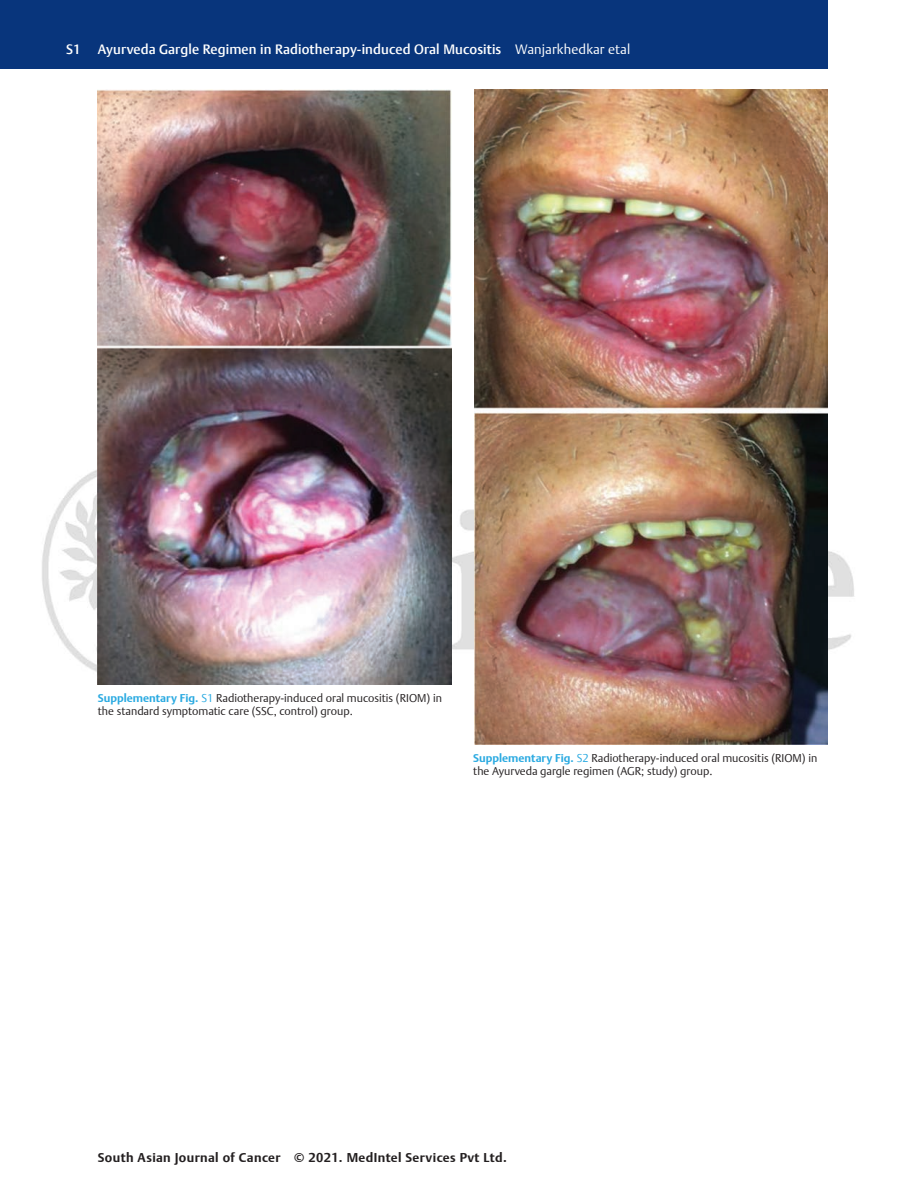
<style>
.page{position:relative;width:904px;height:1200px;background:#fff}
.page>*{position:absolute;margin:0;border:0;box-sizing:border-box;transform-origin:0 0}
.t1{font:500 13.5px "Thieme Argo 2011";letter-spacing:.01em;color:#fff}
.t2{font:700 12.75px "Thieme Argo 2011";letter-spacing:.03em;color:#231f20}
.t3{font:300 11.25px/13.5px "Thieme Argo 2011";color:#231f20}
.s1{font-weight:300}
.s2{font-weight:700;color:#2baae1}
.s3{color:#2baae1}
</style>
<div class="page">
<img style="left:42px;top:447px;width:812px;height:264px">
<div style="left:0;top:0;width:827px;height:68px;background:#08357c"></div>
<img style="left:98px;top:89px;width:353px;height:595px">
<img style="left:474px;top:89px;width:353px;height:655px">
<p class="t1" style="left:66px;top:41px;width:16px">S1</p>
<p class="t1" style="left:98px;top:41px;width:533px">Ayurveda Gargle Regimen in Radiotherapy-induced Oral Mucositis <span class="s1">Wanjarkhedkar etal</span></p>
<p class="t3" style="left:98px;top:691px;width:345px"><span class="s2">Supplementary Fig.</span> <span class="s3">S1</span> Radiotherapy-induced oral mucositis (RIOM) in the standard symptomatic care (SSC, control) group.</p>
<p class="t3" style="left:473px;top:751px;width:345px"><span class="s2">Supplementary Fig.</span> <span class="s3">S2</span> Radiotherapy-induced oral mucositis (RIOM) in the Ayurveda gargle regimen (AGR; study) group.</p>
<p class="t2" style="left:98px;top:1149px;width:410px">South Asian Journal of Cancer © 2021. MedIntel Services Pvt Ltd.</p>
</div>
